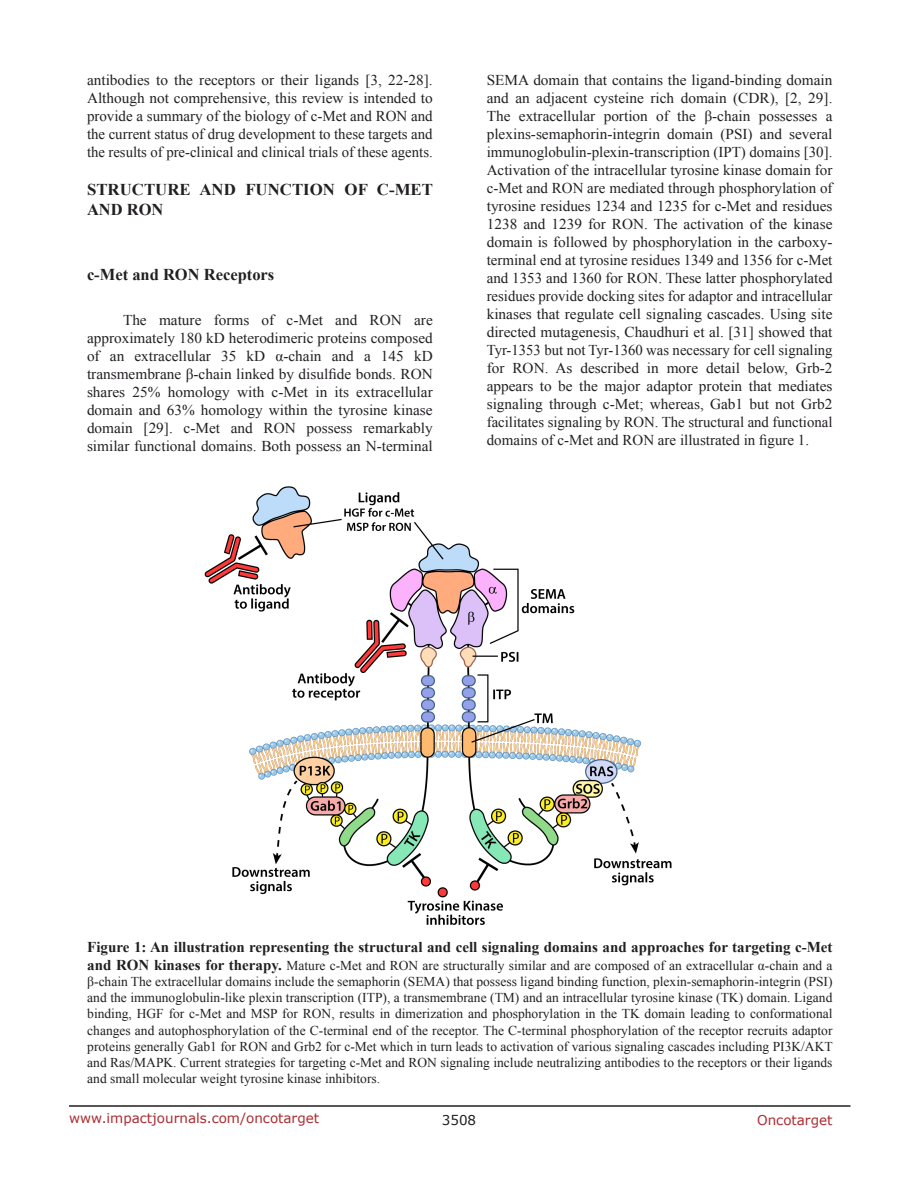
<style>
.page{position:relative;width:918px;height:1188px;background:#fff}
.page>*{position:absolute;margin:0;border:0;box-sizing:border-box;transform-origin:0 0}
.SubHeading{font:700 16.5px/19.8px "Times New Roman";color:#221f22}
.BodyText{font:15px/18px "Times New Roman";color:#221f22;text-align:justify}
.FigureText{font:700 15px "Times New Roman";color:#221f22}
.FigureText-2{font:13.5px/16.2px "Times New Roman";color:#221f22;text-align:justify}
.t1{font:13.5px "Verdana";color:#ac2b31}
.t2{font:13.5px "Verdana";color:#221f22}
.s1{font-weight:700;font-size:15px}
</style>
<div class="page">
<hr style="left:69px;top:1105px;width:781px;height:2px;background:#231f20">
<img style="left:204px;top:486px;width:468px;height:439px">
<p class="BodyText" style="left:87px;top:71px;width:347px">antibodies to the receptors or their ligands [3, 22-28].<br>Although not comprehensive, this review is intended to provide a summary of the biology of c-Met and RON and the current status of drug development to these targets and the results of pre-clinical and clinical trials of these agents.</p>
<p class="SubHeading" style="left:87px;top:179px;width:348px">STRUCTURE AND FUNCTION OF C-MET<br>AND RON</p>
<p class="SubHeading" style="left:87px;top:264px;width:189px">c-Met and RON Receptors</p>
<p class="BodyText" style="left:87px;top:311px;width:347px;text-indent:36px">The mature forms of c-Met and RON are approximately 180 kD heterodimeric proteins composed of an extracellular 35 kD α-chain and a 145 kD transmembrane β-chain linked by disulfide bonds. RON shares 25% homology with c-Met in its extracellular domain and 63% homology within the tyrosine kinase domain [29]. c-Met and RON possess remarkably similar functional domains. Both possess an N-terminal</p>
<p class="BodyText" style="left:487px;top:71px;width:347px">SEMA domain that contains the ligand-binding domain and an adjacent cysteine rich domain (CDR), [2, 29].<br>The extracellular portion of the β-chain possesses a plexins-semaphorin-integrin domain (PSI) and several immunoglobulin-plexin-transcription (IPT) domains [30].<br>Activation of the intracellular tyrosine kinase domain for c-Met and RON are mediated through phosphorylation of tyrosine residues 1234 and 1235 for c-Met and residues 1238 and 1239 for RON. The activation of the kinase domain is followed by phosphorylation in the carboxy&shy;terminal end at tyrosine residues 1349 and 1356 for c-Met and 1353 and 1360 for RON. These latter phosphorylated residues provide docking sites for adaptor and intracellular kinases that regulate cell signaling cascades. Using site directed mutagenesis, Chaudhuri et al. [31] showed that Tyr-1353 but not Tyr-1360 was necessary for cell signaling for RON. As described in more detail below, Grb-2 appears to be the major adaptor protein that mediates signaling through c-Met; whereas, Gab1 but not Grb2 facilitates signaling by RON. The structural and functional domains of c-Met and RON are illustrated in figure 1.</p>
<p class="FigureText" style="left:87px;top:936px;width:747px">Figure 1: An illustration representing the structural and cell signaling domains and approaches for targeting c-Met</p>
<p class="FigureText-2" style="left:87px;top:957px;width:747px"><span class="s1">and RON kinases for therapy.</span> Mature c-Met and RON are structurally similar and are composed of an extracellular α-chain and a β-chain The extracellular domains include the semaphorin (SEMA) that possess ligand binding function, plexin-semaphorin-integrin (PSI) and the immunoglobulin-like plexin transcription (ITP), a transmembrane (TM) and an intracellular tyrosine kinase (TK) domain. Ligand binding, HGF for c-Met and MSP for RON, results in dimerization and phosphorylation in the TK domain leading to conformational changes and autophosphorylation of the C-terminal end of the receptor. The C-terminal phosphorylation of the receptor recruits adaptor proteins generally Gab1 for RON and Grb2 for c-Met which in turn leads to activation of various signaling cascades including PI3K/AKT and Ras/MAPK. Current strategies for targeting c-Met and RON signaling include neutralizing antibodies to the receptors or their ligands and small molecular weight tyrosine kinase inhibitors.</p>
<p class="t1" style="left:69px;top:1109px;width:252px">www.impactjournals.com/oncotarget</p>
<p class="t2" style="left:442px;top:1111px;width:36px">3508</p>
<p class="t1" style="left:757px;top:1111px;width:77px">Oncotarget</p>
</div>
